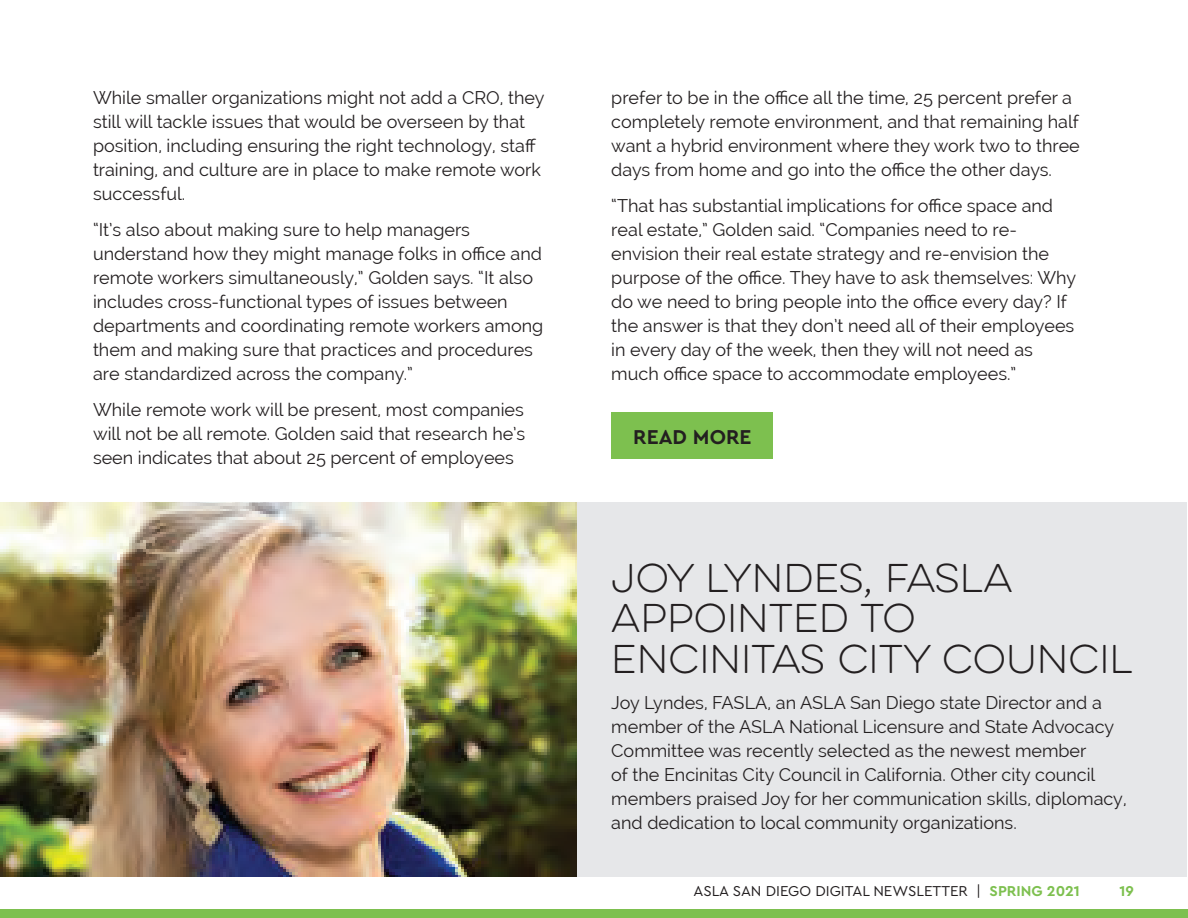
<style>
.page{position:relative;width:1188px;height:918px;background:#fff}
.page>*{position:absolute;margin:0;border:0;box-sizing:border-box;transform-origin:0 0}
.t1{font:100 36px/40.5px "Eveleth Clean";color:#231f20}
.t2{font:700 21px "Cera PRO";color:#231f20}
.t3{font:18px/24px "Raleway";color:#231f20}
.t4{font:15px "Cera PRO";color:#231f20}
.t5{font:700 15px "Cera PRO";color:#7dc04f}
.s1{font-weight:700;color:#7dc04f}
</style>
<div class="page">
<div style="left:0;top:909px;width:1188px;height:9px;background:#7dc04f"></div>
<div style="left:1px;top:502px;width:1186px;height:374px;background:#e6e7e9"></div>
<div style="left:612px;top:412px;width:161px;height:47px;background:#7dc04f"></div>
<img style="left:0;top:502px;width:577px;height:374px">
<p class="t3" style="left:93px;top:86px;width:453px">While smaller organizations might not add a CRO, they still will tackle issues that would be overseen by that position, including ensuring the right technology, staff training, and culture are in place to make remote work successful.</p>
<p class="t3" style="left:93px;top:218px;width:452px">“It’s also about making sure to help managers understand how they might manage folks in office and remote workers simultaneously,” Golden says. “It also includes cross-functional types of issues between departments and coordinating remote workers among them and making sure that practices and procedures are standardized across the company.”</p>
<p class="t3" style="left:93px;top:398px;width:434px;text-align:justify">While remote work will be present, most companies will not be all remote. Golden said that research he’s seen indicates that about 25 percent of employees</p>
<p class="t3" style="left:611px;top:86px;width:470px">prefer to be in the office all the time, 25 percent prefer a completely remote environment, and that remaining half want a hybrid environment where they work two to three days from home and go into the office the other days.</p>
<p class="t3" style="left:611px;top:194px;width:466px">“That has substantial implications for office space and real estate,” Golden said. “Companies need to re&shy;envision their real estate strategy and re-envision the purpose of the office. They have to ask themselves: Why do we need to bring people into the office every day? If the answer is that they don’t need all of their employees in every day of the week, then they will not need as much office space to accommodate employees.”</p>
<p class="t2" style="left:633px;top:423px;width:120px">READ MORE</p>
<h1 class="t1" style="left:611px;top:558px;width:523px">JOY LYNDES, FASLA<br>APPOINTED TO<br>ENCINITAS CITY COUNCIL</h1>
<p class="t3" style="left:611px;top:690px;width:517px">Joy Lyndes, FASLA, an ASLA San Diego state Director and a member of the ASLA National Licensure and State Advocacy Committee was recently selected as the newest member<br>of the Encinitas City Council in California. Other city council members praised Joy for her communication skills, diplomacy, and dedication to local community organizations.</p>
<p class="t4" style="left:693px;top:881px;width:388px">ASLA SAN DIEGO DIGITAL NEWSLETTER | <span class="s1">SPRING 2021</span></p>
<p class="t5" style="left:1120px;top:881px;width:16px">19</p>
</div>
